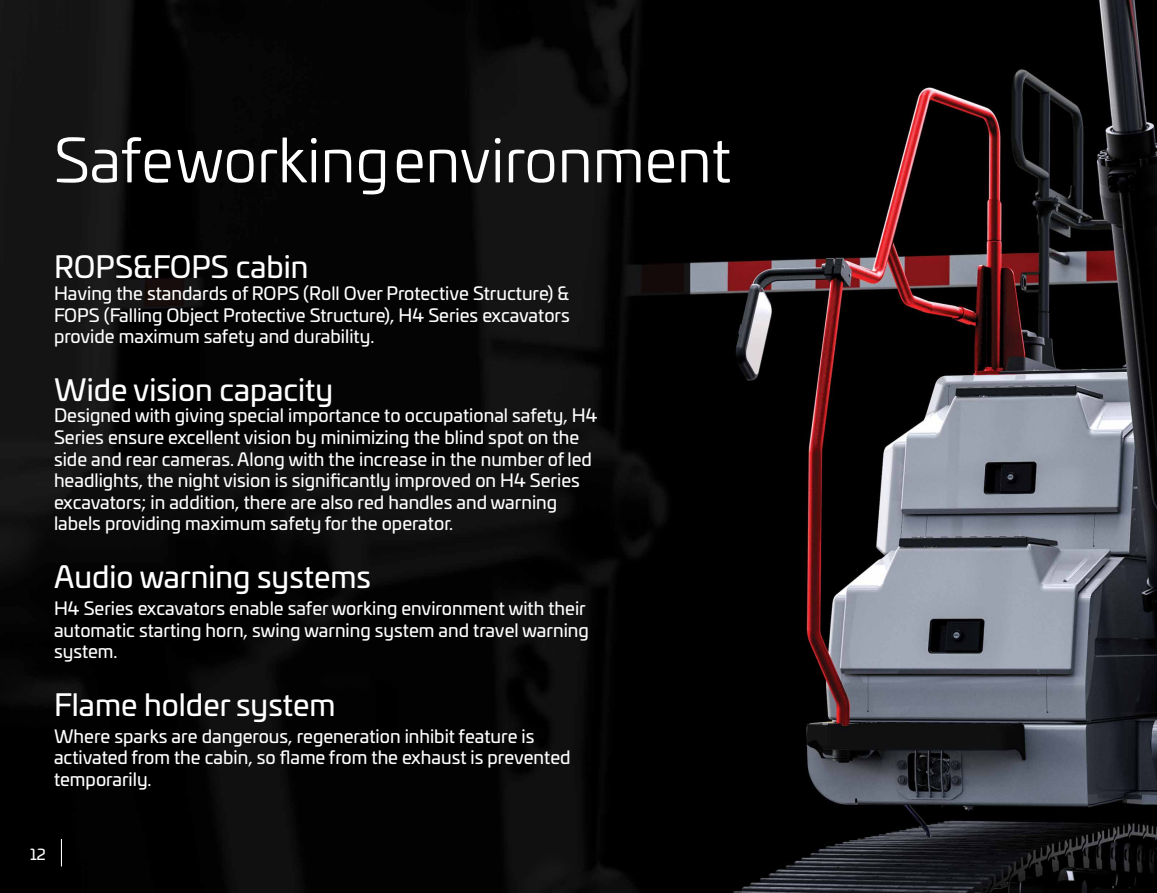
<style>
.page{position:relative;width:1157px;height:893px;background:#fff}
.page>*{position:absolute;margin:0;border:0;box-sizing:border-box;transform-origin:0 0}
.t1{font:60px "Univia Pro";color:#fff}
.t2{font:30px "Univia Pro";color:#fff}
.t3{font:18px/21.6px "Univia Pro";color:#fff}
.t4{font:15px "Univia Pro";color:#fff}
</style>
<div class="page">
<img style="left:0;top:0;width:1157px;height:893px">
<svg style="left:61px;top:839px;width:1px;height:27px"></svg>
<h1 class="t1" style="left:54px;top:117px;width:678px">Safe working environment</h1>
<h2 class="t2" style="left:54px;top:245px;width:256px">ROPS&amp;FOPS cabin</h2>
<p class="t3" style="left:54px;top:282px;width:517px;text-align:justify">Having the standards of ROPS (Roll Over Protective Structure) &amp; FOPS (Falling Object Protective Structure), H4 Series excavators provide maximum safety and durability.</p>
<h2 class="t2" style="left:54px;top:367px;width:280px">Wide vision capacity</h2>
<p class="t3" style="left:54px;top:404px;width:545px">Designed with giving special importance to occupational safety, H4<br>Series ensure excellent vision by minimizing the blind spot on the side and rear cameras. Along with the increase in the number of led headlights, the night vision is significantly improved on H4 Series excavators; in addition, there are also red handles and warning labels providing maximum safety for the operator.</p>
<h2 class="t2" style="left:54px;top:554px;width:318px">Audio warning systems</h2>
<p class="t3" style="left:54px;top:597px;width:536px">H4 Series excavators enable safer working environment with their automatic starting horn, swing warning system and travel warning system.</p>
<h2 class="t2" style="left:54px;top:682px;width:283px">Flame holder system</h2>
<p class="t3" style="left:54px;top:724px;width:518px">Where sparks are dangerous, regeneration inhibit feature is activated from the cabin, so flame from the exhaust is prevented temporarily.</p>
<p class="t4" style="left:30px;top:843px;width:17px">12</p>
</div>
